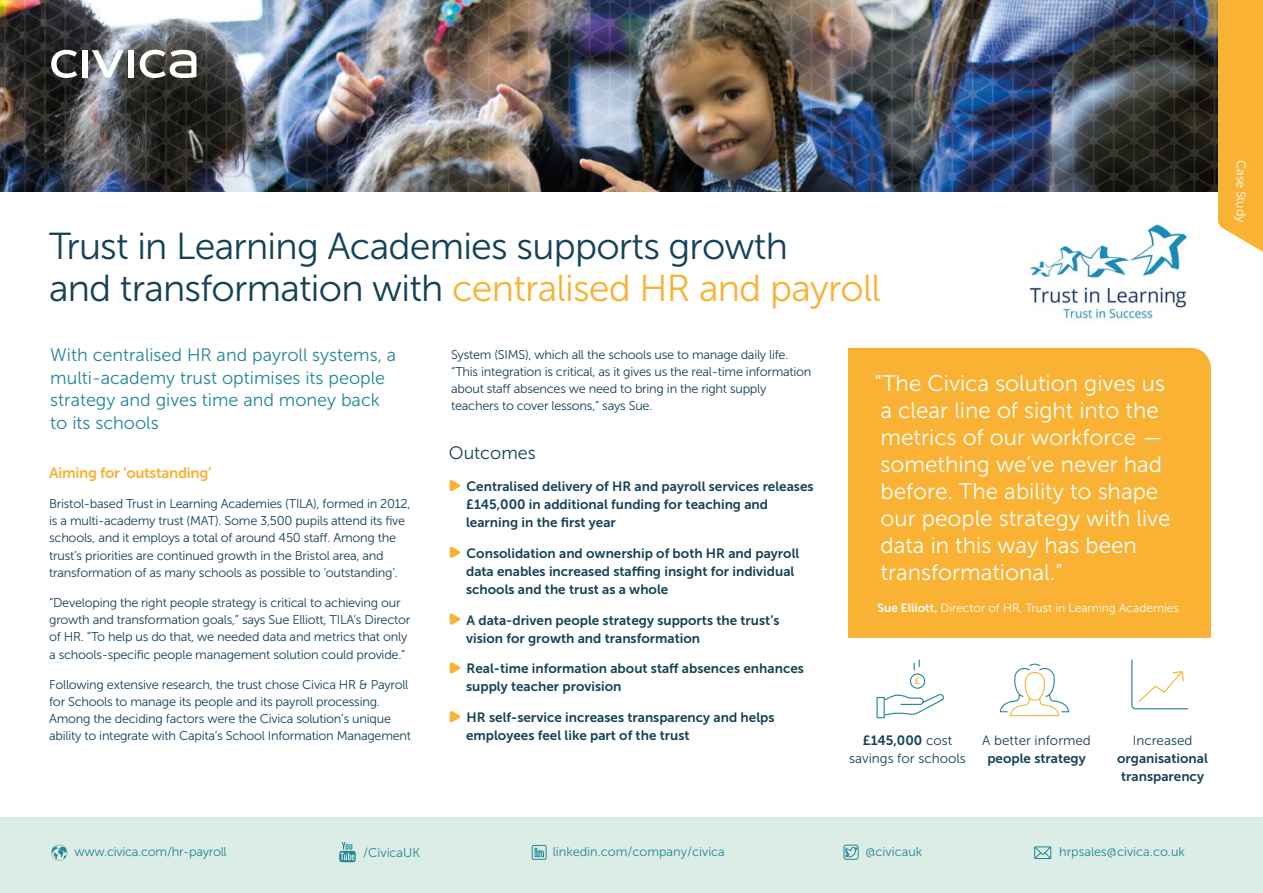
<style>
.page{position:relative;width:1263px;height:893px;background:#fff}
.page>*{position:absolute;margin:0;border:0;box-sizing:border-box;transform-origin:0 0}
.t1{font:37.5px/42px "Museo Sans 300";letter-spacing:-.02em;color:#144257}
.t2{font:22.5px/27px "Museo Sans 300";color:#fff}
.t3{font:18px/22.5px "Museo Sans 300";color:#238798}
.t4{font:18px "Museo Sans 300";color:#144257}
.t5{font:15px "Museo Sans 700";letter-spacing:-.02em;color:#f9b234}
.t6{font:13.5px/18px "Museo Sans 700";color:#144257}
.t7{font:13.5px "Museo Sans 300";color:#144257}
.t8{font:12.75px/17.2px "Museo Sans 300";letter-spacing:-.02em;color:#144257}
.t9{font:12.75px "Museo Sans 300";color:#238798}
.t10{font:12.75px "Museo Sans 300";letter-spacing:-.02em;color:#238798}
.t11{font:12.75px "Museo Sans 300";letter-spacing:-.025em;color:#fff}
.t12{font:12px "Museo Sans 300";color:#fff}
.s1{color:#f9b234}
.s2{font-family:"Museo Sans 700"}
.s3{font-family:"Museo Sans 300"}
</style>
<div class="page">
<img style="left:0;top:0;width:1218px;height:192px">
<div style="left:0;top:817px;width:1263px;height:76px;background:#dbede4"></div>
<div style="left:848px;top:348px;width:363px;height:290px;background:#f9b234"></div>
<svg style="left:1131px;top:659px;width:57px;height:51px"></svg>
<svg style="left:51px;top:844px;width:16px;height:17px"></svg>
<svg style="left:1034px;top:846px;width:17px;height:13px"></svg>
<div style="left:532px;top:845px;width:14px;height:14px;border:1px solid #238798"></div>
<svg style="left:534px;top:848px;width:10px;height:9px"></svg>
<svg style="left:843px;top:845px;width:16px;height:15px"></svg>
<svg style="left:339px;top:842px;width:17px;height:20px"></svg>
<div style="left:1218px;top:0;width:45px;height:252px;background:#f9b234"></div>
<svg style="left:51px;top:50px;width:26px;height:28px"></svg>
<div style="left:128px;top:50px;width:5px;height:28px;background:#fff"></div>
<div style="left:83px;top:50px;width:5px;height:28px;background:#fff"></div>
<svg style="left:92px;top:50px;width:32px;height:28px"></svg>
<svg style="left:140px;top:50px;width:56px;height:28px"></svg>
<svg style="left:450px;top:480px;width:10px;height:12px"></svg>
<svg style="left:450px;top:546px;width:10px;height:12px"></svg>
<svg style="left:450px;top:613px;width:10px;height:12px"></svg>
<svg style="left:450px;top:662px;width:10px;height:12px"></svg>
<svg style="left:450px;top:711px;width:10px;height:12px"></svg>
<img style="left:1029px;top:224px;width:159px;height:96px">
<svg style="left:999px;top:663px;width:71px;height:54px"></svg>
<svg style="left:885px;top:694px;width:59px;height:22px"></svg>
<div style="left:876px;top:697px;width:9px;height:21px;border:1px solid #238798"></div>
<svg style="left:914px;top:660px;width:6px;height:10px"></svg>
<div style="left:910px;top:673px;width:15px;height:16px;border:1px solid #238798;border-radius:50%"></div>
<svg style="left:915px;top:677px;width:5px;height:7px"></svg>
<h1 class="t1" style="left:49px;top:225px;width:833px">Trust in Learning Academies supports growth<br>and transformation with <span class="s1">centralised HR and payroll</span></h1>
<h3 class="t3" style="left:50px;top:344px;width:347px">With centralised HR and payroll systems, a multi-academy trust optimises its people strategy and gives time and money back to its schools</h3>
<p class="t8" style="left:451px;top:346px;width:362px">System (SIMS), which all the schools use to manage daily life. “This integration is critical, as it gives us the real-time information about staff absences we need to bring in the right supply teachers to cover lessons,” says Sue.</p>
<p class="t5" style="left:49px;top:464px;width:164px">Aiming for ‘outstanding’</p>
<p class="t8" style="left:49px;top:495px;width:363px">Bristol-based Trust in Learning Academies (TILA), formed in 2012, is a multi-academy trust (MAT). Some 3,500 pupils attend its five schools, and it employs a total of around 450 staff. Among the trust’s priorities are continued growth in the Bristol area, and transformation of as many schools as possible to ‘outstanding’.</p>
<p class="t8" style="left:49px;top:594px;width:363px">“Developing the right people strategy is critical to achieving our growth and transformation goals,” says Sue Elliott, TILA’s Director of HR. “To help us do that, we needed data and metrics that only a schools-specific people management solution could provide.”</p>
<p class="t8" style="left:49px;top:676px;width:363px">Following extensive research, the trust chose Civica HR &amp; Payroll for Schools to manage its people and its payroll processing.<br>Among the deciding factors were the Civica solution’s unique ability to integrate with Capita’s School Information Management</p>
<h3 class="t4" style="left:449px;top:443px;width:88px">Outcomes</h3>
<p class="t6" style="left:466px;top:477px;width:349px">Centralised delivery of HR and payroll services releases £145,000 in additional funding for teaching and learning in the first year</p>
<p class="t6" style="left:466px;top:544px;width:335px">Consolidation and ownership of both HR and payroll data enables increased staffing insight for individual schools and the trust as a whole</p>
<p class="t6" style="left:466px;top:611px;width:315px">A data-driven people strategy supports the trust’s vision for growth and transformation</p>
<p class="t6" style="left:466px;top:660px;width:339px">Real-time information about staff absences enhances supply teacher provision</p>
<p class="t6" style="left:466px;top:709px;width:310px">HR self-service increases transparency and helps employees feel like part of the trust</p>
<h2 class="t2" style="left:874px;top:370px;width:298px">“The Civica solution gives us a clear line of sight into the metrics of our workforce — something we’ve never had before. The ability to shape our people strategy with live data in this way has been transformational.”</h2>
<p class="t12" style="left:877px;top:602px;width:303px"><span class="s2">Sue Elliott,</span> Director of HR, Trust in Learning Academies</p>
<p class="t6" style="left:863px;top:731px;width:91px">£145,000 <span class="s3">cost</span></p>
<p class="t7" style="left:849px;top:751px;width:118px">savings for schools</p>
<p class="t7" style="left:982px;top:733px;width:110px">A better informed</p>
<p class="t6" style="left:987px;top:749px;width:100px">people strategy</p>
<p class="t7" style="left:1133px;top:733px;width:61px">Increased</p>
<p class="t6" style="left:1117px;top:749px;width:92px">organisational transparency</p>
<p class="t10" style="left:74px;top:845px;width:154px">www.civica.com/hr-payroll</p>
<p class="t9" style="left:363px;top:845px;width:58px">/CivicaUK</p>
<p class="t9" style="left:553px;top:845px;width:174px">linkedin.com/company/civica</p>
<p class="t9" style="left:865px;top:845px;width:58px">@civicauk</p>
<p class="t9" style="left:1059px;top:845px;width:127px">hrpsales@civica.co.uk</p>
<p class="t11" style="left:1248px;top:160px;width:63px;rotate:90deg">Case Study</p>
</div>
